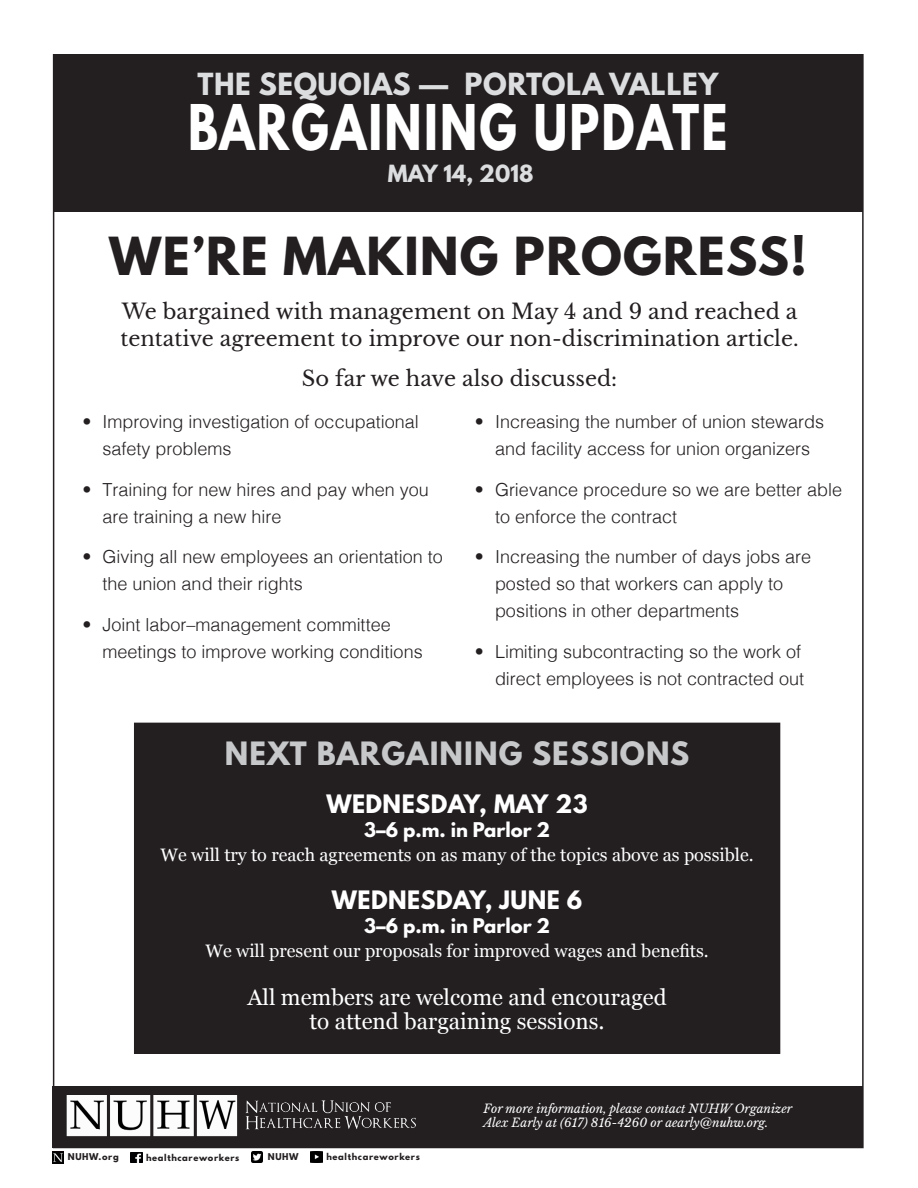
<style>
.page{position:relative;width:918px;height:1188px;background:#fff}
.page>*{position:absolute;margin:0;border:0;box-sizing:border-box;transform-origin:0 0}
.t1{font:700 55.8px "League Spartan";letter-spacing:.05em;color:#fff;scale:.81 1}
.t2{font:700 46.5px "League Spartan";letter-spacing:.03em;color:#231f20}
.t3{font:700 28.5px "League Spartan";letter-spacing:.04em;color:#c7c8ca}
.t4{font:700 27px "League Spartan";letter-spacing:.02em;color:#dcdddf}
.t5{font:22.5px/24px "Georgia";color:#fff;text-align:center}
.t6{font:700 22.5px "League Spartan";letter-spacing:.02em;color:#fff}
.t7{font:21px/27px "Libre Baskerville";color:#231f20}
.t8{font:700 21px "League Spartan";color:#dcdddf}
.t9{font:300 18px/27px "Helvetica";color:#231f20}
.t10{font:18px/24px "Georgia";color:#fff;text-align:center}
.t11{font:italic 12px/14.4px "Libre Baskerville";color:#fff}
.t12{font:700 8.4px "League Spartan";letter-spacing:.08em;color:#231f20}
.s1{font-family:"League Spartan";font-weight:700}
</style>
<div class="page">
<div style="left:53px;top:54px;width:810px;height:158px;background:#231f20"></div>
<div style="left:52px;top:1087px;width:811px;height:61px;background:#231f20"></div>
<img style="left:66px;top:1096px;width:350px;height:40px">
<svg style="left:52px;top:1151px;width:12px;height:12px"></svg>
<svg style="left:130px;top:1152px;width:12px;height:11px"></svg>
<svg style="left:251px;top:1152px;width:12px;height:10px"></svg>
<svg style="left:311px;top:1152px;width:11px;height:10px"></svg>
<div style="left:134px;top:723px;width:646px;height:330px;background:#231f20"></div>
<p class="t4" style="left:197px;top:62px;width:522px">THE SEQUOIAS — PORTOLA VALLEY</p>
<p class="t1" style="left:188px;top:84px;width:668px">BARGAINING UPDATE</p>
<p class="t8" style="left:388px;top:157px;width:147px">MAY 14, 2018</p>
<p class="t2" style="left:109px;top:219px;width:699px">WE’RE MAKING PROGRESS!</p>
<p class="t7" style="left:120px;top:298px;width:680px">We bargained with management on May 4 and 9 and reached a tentative agreement to improve our non-discrimination article.</p>
<p class="t7" style="left:302px;top:365px;width:317px">So far we have also discussed:</p>
<p class="t9" style="left:103px;top:407px;width:318px;text-indent:-20px">• Improving investigation of occupational safety problems</p>
<p class="t9" style="left:103px;top:474px;width:328px;text-indent:-20px">• Training for new hires and pay when you are training a new hire</p>
<p class="t9" style="left:103px;top:542px;width:342px;text-indent:-20px">• Giving all new employees an orientation to the union and their rights</p>
<p class="t9" style="left:103px;top:609px;width:322px;text-indent:-20px">• Joint labor–management committee meetings to improve working conditions</p>
<p class="t9" style="left:475px;top:407px;width:351px;text-align:center">• Increasing the number of union stewards and facility access for union organizers</p>
<p class="t9" style="left:495px;top:474px;width:349px;text-indent:-20px">• Grievance procedure so we are better able to enforce the contract</p>
<p class="t9" style="left:495px;top:542px;width:318px;text-indent:-20px">• Increasing the number of days jobs are posted so that workers can apply to positions in other departments</p>
<p class="t9" style="left:475px;top:636px;width:331px;text-align:right">• Limiting subcontracting so the work of direct employees is not contracted out</p>
<p class="t3" style="left:225px;top:731px;width:466px">NEXT BARGAINING SESSIONS</p>
<p class="t6" style="left:326px;top:786px;width:263px">WEDNESDAY, MAY 23</p>
<p class="t10" style="left:161px;top:818px;width:595px"><span class="s1">3–6 p.m. in Parlor 2<br></span>We will try to reach agreements on as many of the topics above as possible.</p>
<p class="t6" style="left:332px;top:882px;width:252px">WEDNESDAY, JUNE 6</p>
<p class="t10" style="left:205px;top:914px;width:505px"><span class="s1">3–6 p.m. in Parlor 2<br></span>We will present our proposals for improved wages and benefits.</p>
<p class="t5" style="left:248px;top:984px;width:421px">All members are welcome and encouraged to attend bargaining sessions.</p>
<p class="t12" style="left:68px;top:1150px;width:53px">NUHW.org</p>
<p class="t12" style="left:146px;top:1151px;width:95px">healthcareworkers</p>
<p class="t12" style="left:268px;top:1150px;width:32px">NUHW</p>
<p class="t12" style="left:326px;top:1151px;width:95px">healthcareworkers</p>
<p class="t11" style="left:483px;top:1101px;width:311px">For more information, please contact NUHW Organizer<br>Alex Early at (617) 816-4260 or aearly@nuhw.org.</p>
</div>
